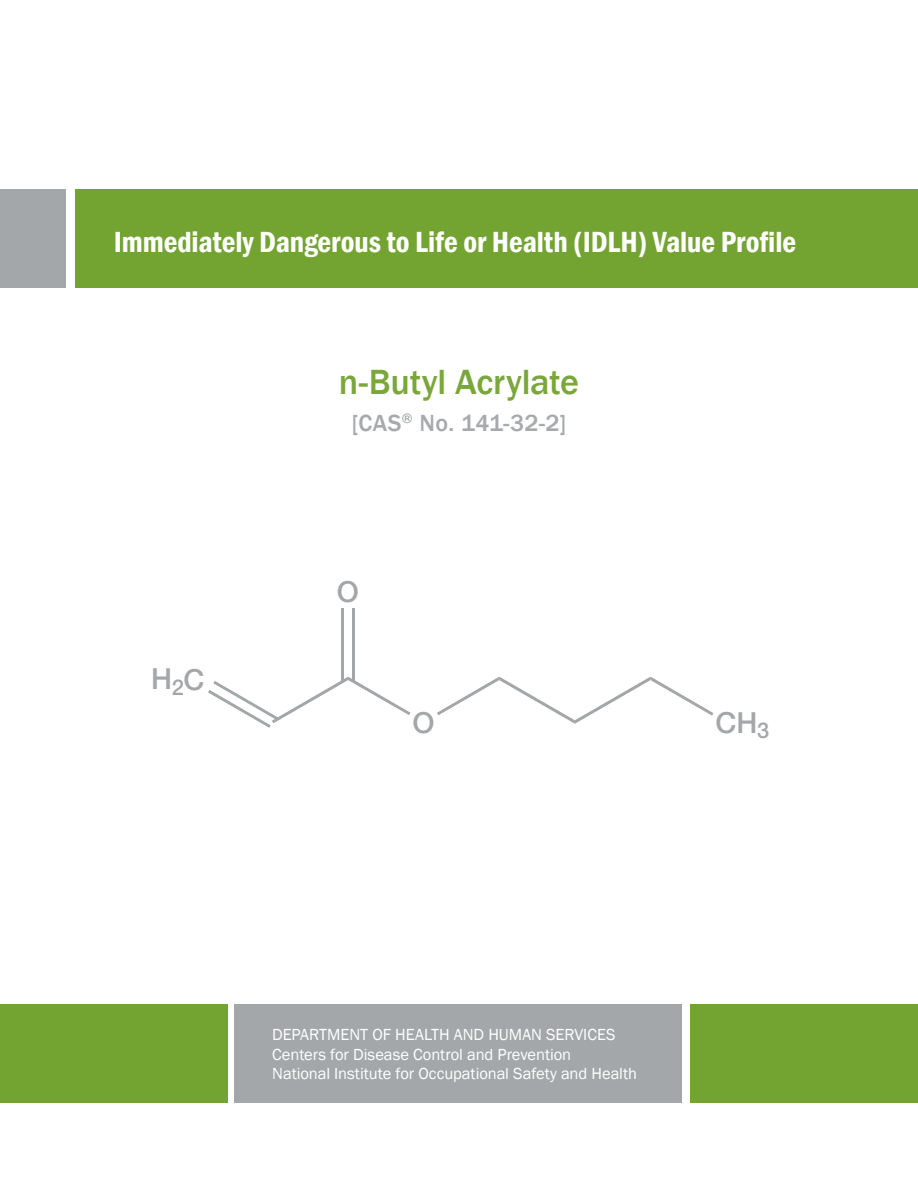
<style>
.page{position:relative;width:918px;height:1188px;background:#fff}
.page>*{position:absolute;margin:0;border:0;box-sizing:border-box;transform-origin:0 0}
.t1{font:500 36px "Franklin Gothic";letter-spacing:-.005em;color:#7aa73a}
.t2{font:600 condensed 30px "Franklin Gothic";letter-spacing:-.005em;color:#fff}
.t3{font:500 29.1px "Helvetica Neue LT Std";color:#a3a7a9}
.Subtitle_b{font:500 24px "Franklin Gothic";letter-spacing:.015em;color:#a7aaac}
.t4{font:16.5px "Franklin Gothic";letter-spacing:-.005em;color:#fff}
</style>
<div class="page">
<div style="left:0;top:1004px;width:227px;height:99px;background:#73a432"></div>
<div style="left:690px;top:1004px;width:228px;height:99px;background:#73a432"></div>
<div style="left:235px;top:1004px;width:447px;height:99px;background:#a3a7a9"></div>
<svg style="left:208px;top:677px;width:203px;height:51px"></svg>
<svg style="left:437px;top:677px;width:276px;height:47px"></svg>
<hr style="left:341px;top:608px;width:3px;height:73px;background:#a3a7a9">
<hr style="left:352px;top:608px;width:3px;height:73px;background:#a3a7a9">
<div style="left:0;top:189px;width:65px;height:98px;background:#a3a7a9"></div>
<div style="left:76px;top:189px;width:842px;height:98px;background:#73a432"></div>
<p class="t2" style="left:114px;top:222px;width:684px">Immediately Dangerous to Life or Health (IDLH) Value Profile</p>
<p class="t1" style="left:339px;top:360px;width:242px">n-Butyl Acrylate</p>
<p class="Subtitle_b" style="left:352px;top:408px;width:216px">[CAS<sup>®</sup> No. 141-32-2]</p>
<p class="t3" style="left:151px;top:662px;width:55px">H<sub>2</sub>C</p>
<p class="t3" style="left:337px;top:574px;width:24px">O</p>
<p class="t3" style="left:412px;top:705px;width:24px">O</p>
<p class="t3" style="left:716px;top:705px;width:55px">CH<sub>3</sub></p>
<p class="t4" style="left:272px;top:1024px;width:345px">DEPARTMENT OF HEALTH AND HUMAN SERVICES</p>
<p class="t4" style="left:272px;top:1044px;width:301px">Centers for Disease Control and Prevention</p>
<p class="t4" style="left:272px;top:1063px;width:366px">National Institute for Occupational Safety and Health</p>
</div>
